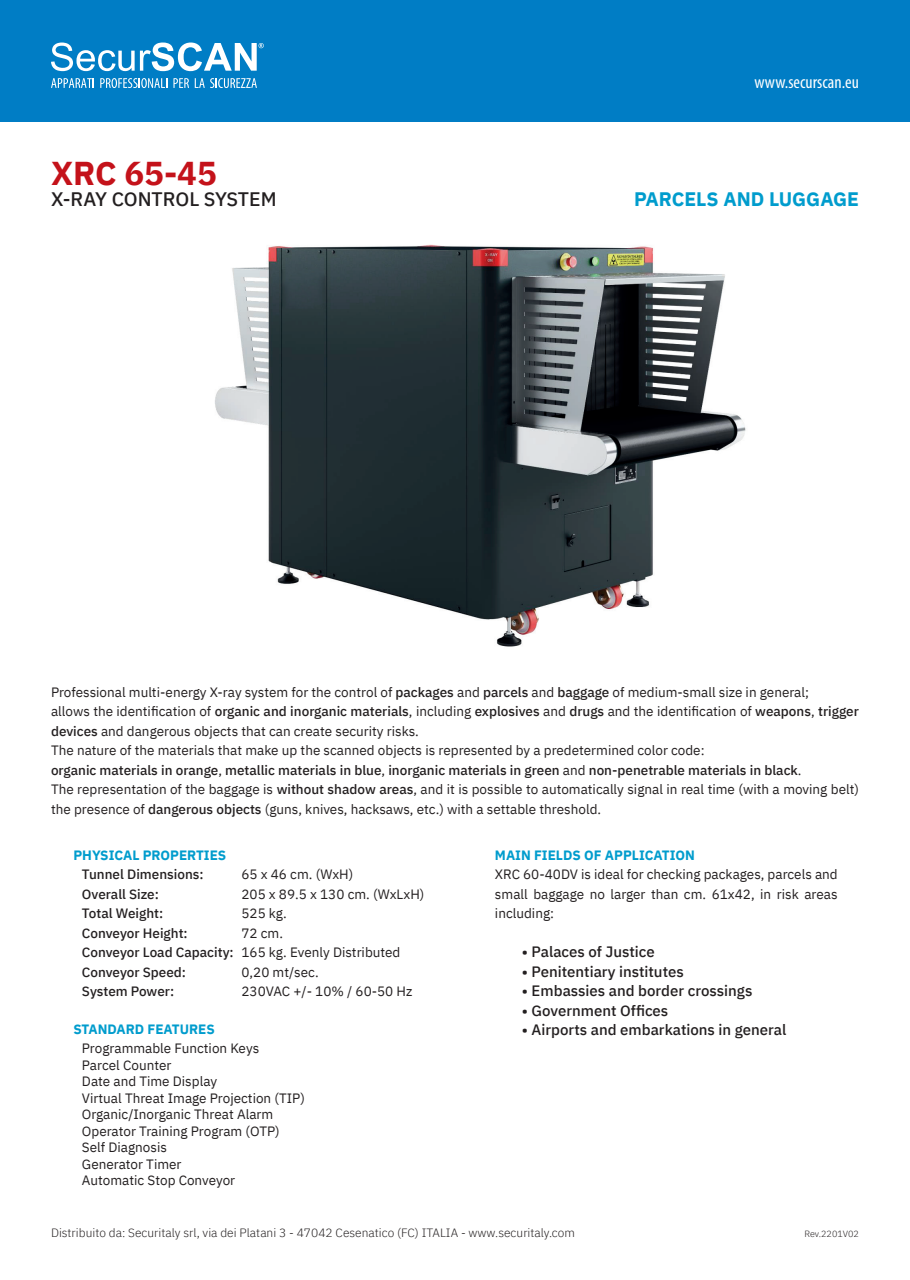
<style>
.page{position:relative;width:910px;height:1280px;background:#fff}
.page>*{position:absolute;margin:0;border:0;box-sizing:border-box;transform-origin:0 0}
.t1{font:700 33px "IBM Plex Sans";color:#c4121a}
.t2{font:500 19.5px "IBM Plex Sans";color:#231f20}
.t3{font:700 19.5px "IBM Plex Sans";color:#009ccd}
.t4{font:condensed 18px "Myriad Pro";color:#fff}
.t5{font:500 15px "IBM Plex Sans";color:#231f20}
.t6{font:13.5px/19.5px "IBM Plex Sans";color:#231f20}
.t7{font:500 13.5px "IBM Plex Sans";color:#231f20}
.t8{font:700 13.5px "IBM Plex Sans";color:#009ccd}
.t9{font:300 12px "IBM Plex Sans";color:#231f20}
.t10{font:300 9px "IBM Plex Sans";color:#231f20}
.s1{font-weight:500}
.s2{font-weight:400}
</style>
<div class="page">
<img style="left:215px;top:244px;width:531px;height:403px">
<div style="left:0;top:0;width:910px;height:121px;background:#007dc5"></div>
<svg style="left:51px;top:43px;width:213px;height:28px"></svg>
<svg style="left:51px;top:78px;width:43px;height:10px"></svg>
<svg style="left:100px;top:78px;width:67px;height:10px"></svg>
<svg style="left:173px;top:78px;width:16px;height:10px"></svg>
<svg style="left:195px;top:78px;width:62px;height:10px"></svg>
<p class="t1" style="left:51px;top:147px;width:167px">XRC 65-45</p>
<p class="t2" style="left:51px;top:184px;width:227px">X-RAY CONTROL SYSTEM</p>
<h3 class="t4" style="left:754px;top:71px;width:106px">www.securscan.eu</h3>
<p class="t3" style="left:634px;top:184px;width:226px">PARCELS AND LUGGAGE</p>
<p class="t6" style="left:51px;top:681px;width:760px">Professional multi-energy X-ray system for the control of <span class="s1">packages</span> and <span class="s1">parcels</span> and <span class="s1">baggage</span> of medium-small size in general;</p>
<p class="t6" style="left:51px;top:701px;width:809px">allows the identification of <span class="s1">organic and inorganic materials</span>, including <span class="s1">explosives</span> and <span class="s1">drugs</span> and the identification of <span class="s1">weapons</span>, <span class="s1">trigger devices</span> and dangerous objects that can create security risks.</p>
<p class="t6" style="left:51px;top:740px;width:655px">The nature of the materials that make up the scanned objects is represented by a predetermined color code:</p>
<p class="t7" style="left:51px;top:760px;width:752px">organic materials in orange<span class="s2">,</span> metallic materials in blue<span class="s2">,</span> inorganic materials in green <span class="s2">and</span> non-penetrable materials in black<span class="s2">.</span></p>
<p class="t6" style="left:51px;top:779px;width:809px">The representation of the baggage is <span class="s1">without shadow areas</span>, and it is possible to automatically signal in real time (with a moving belt) the presence of <span class="s1">dangerous objects</span> (guns, knives, hacksaws, etc.) with a settable threshold.</p>
<p class="t8" style="left:73px;top:844px;width:154px">PHYSICAL PROPERTIES</p>
<p class="t7" style="left:82px;top:864px;width:123px">Tunnel Dimensions:</p>
<p class="t6" style="left:241px;top:863px;width:113px">65 x 46 cm. (WxH)</p>
<p class="t7" style="left:82px;top:883px;width:78px">Overall Size:</p>
<p class="t6" style="left:241px;top:883px;width:184px">205 x 89.5 x 130 cm. (WxLxH)</p>
<p class="t7" style="left:82px;top:903px;width:83px">Total Weight:</p>
<p class="t6" style="left:241px;top:902px;width:47px">525 kg.</p>
<p class="t7" style="left:82px;top:922px;width:107px">Conveyor Height:</p>
<p class="t6" style="left:241px;top:922px;width:43px">72 cm.</p>
<p class="t6" style="left:82px;top:941px;width:320px"><span class="s1">Conveyor Load Capacity:</span> 165 kg. Evenly Distributed</p>
<p class="t7" style="left:82px;top:961px;width:106px">Conveyor Speed:</p>
<p class="t6" style="left:241px;top:961px;width:79px">0,20 mt/sec.</p>
<p class="t7" style="left:82px;top:981px;width:94px">System Power:</p>
<p class="t6" style="left:241px;top:980px;width:172px">230VAC +/- 10% / 60-50 Hz</p>
<p class="t8" style="left:73px;top:1018px;width:143px">STANDARD FEATURES</p>
<p class="t6" style="left:82px;top:1038px;width:179px">Programmable Function Keys</p>
<p class="t6" style="left:82px;top:1054px;width:91px">Parcel Counter</p>
<p class="t6" style="left:82px;top:1071px;width:137px">Date and Time Display</p>
<p class="t6" style="left:82px;top:1087px;width:225px">Virtual Threat Image Projection (TIP)</p>
<p class="t6" style="left:82px;top:1104px;width:193px">Organic/Inorganic Threat Alarm</p>
<p class="t6" style="left:82px;top:1120px;width:199px">Operator Training Program (OTP)</p>
<p class="t6" style="left:82px;top:1137px;width:87px">Self Diagnosis</p>
<p class="t6" style="left:82px;top:1153px;width:101px">Generator Timer</p>
<p class="t6" style="left:82px;top:1170px;width:155px">Automatic Stop Conveyor</p>
<p class="t8" style="left:495px;top:844px;width:201px">MAIN FIELDS OF APPLICATION</p>
<p class="t6" style="left:495px;top:863px;width:344px;text-align:justify">XRC 60-40DV is ideal for checking packages, parcels and small baggage no larger than cm. 61x42, in risk areas including:</p>
<p class="t5" style="left:522px;top:940px;width:134px">• Palaces of Justice</p>
<p class="t5" style="left:522px;top:959px;width:163px">• Penitentiary institutes</p>
<p class="t5" style="left:522px;top:979px;width:232px">• Embassies and border crossings</p>
<p class="t5" style="left:522px;top:998px;width:148px">• Government Offices</p>
<p class="t5" style="left:522px;top:1018px;width:266px">• Airports and embarkations in general</p>
<p class="t9" style="left:51px;top:1224px;width:525px">Distribuito da: Securitaly srl, via dei Platani 3 - 47042 Cesenatico (FC) ITALIA - www.securitaly.com</p>
<p class="t10" style="left:804px;top:1227px;width:56px">Rev.2201V02</p>
</div>
